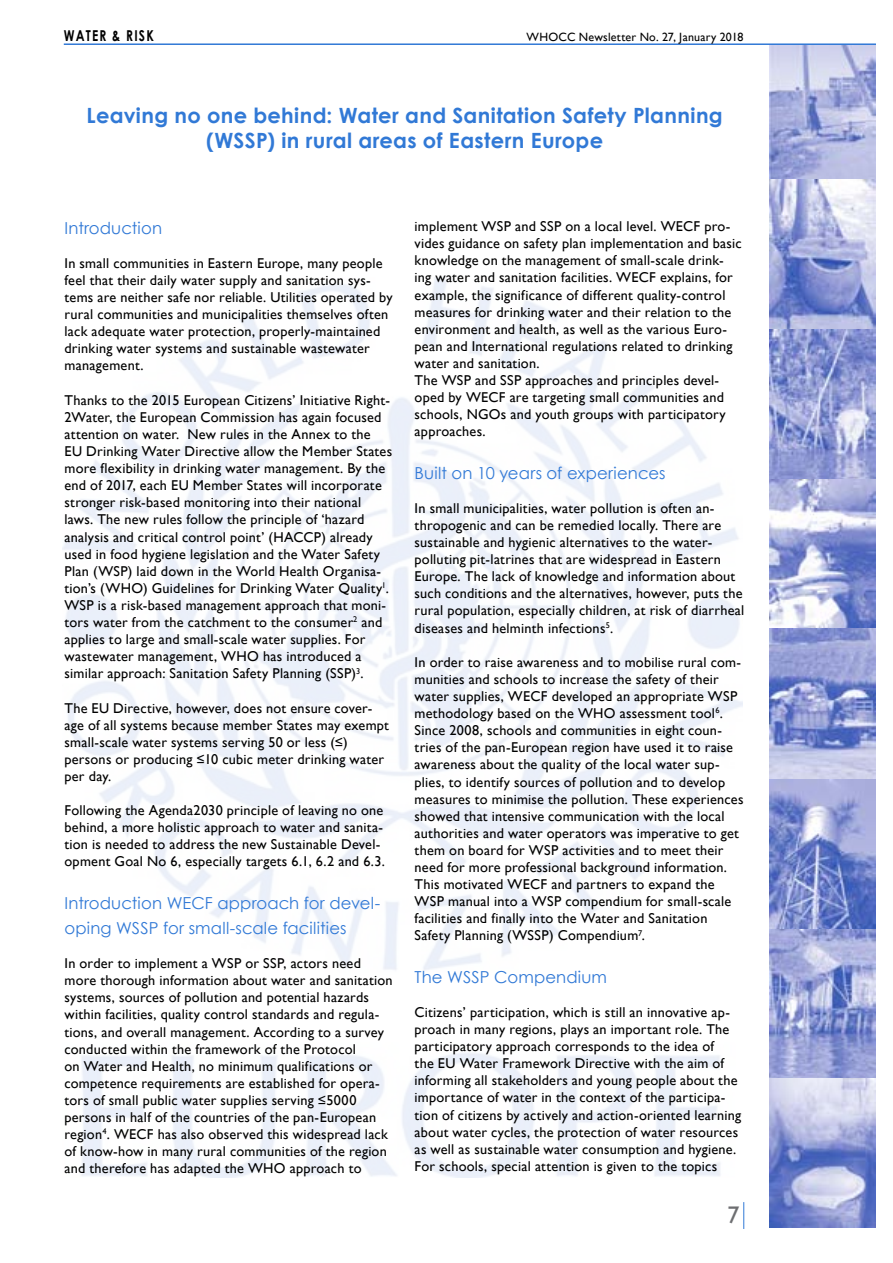
<style>
.page{position:relative;width:893px;height:1263px;background:#fff}
.page>*{position:absolute;margin:0;border:0;box-sizing:border-box;transform-origin:0 0}
.t1{font:24px "Gill Sans";color:#6d6e71}
.t2{font:700 21px/25.2px "Century Gothic";letter-spacing:.015em;color:#3179d6;text-align:center}
.t3{font:16.5px/25.2px "Century Gothic";letter-spacing:.005em;color:#3179d6}
.t4{font:700 15px "Century Gothic";letter-spacing:.1em;color:#000;scale:.8 1}
.t5{font:14.25px/17.1px "Gill Sans";letter-spacing:.015em;color:#000}
.t6{font:12px "Gill Sans";letter-spacing:.02em;color:#000}
</style>
<div class="page">
<img style="left:770px;top:45px;width:106px;height:1183px">
<svg style="left:743px;top:1202px;width:1px;height:27px"></svg>
<hr style="left:64px;top:43px;width:812px;height:2px;background:#3179d6">
<p class="t4" style="left:64px;top:24px;width:114px">WATER &amp; RISK</p>
<p class="t6" style="left:527px;top:30px;width:218px">WHOCC Newsletter No. 27, January 2018</p>
<h2 class="t2" style="left:87px;top:102px;width:638px">Leaving no one behind: Water and Sanitation Safety Planning (WSSP) in rural areas of Eastern Europe</h2>
<p class="t3" style="left:64px;top:215px;width:99px">Introduction</p>
<p class="t5" style="left:64px;top:255px;width:330px">In small communities in Eastern Europe, many people feel that their daily water supply and sanitation sys&shy;tems are neither safe nor reliable. Utilities operated by rural communities and municipalities themselves often lack adequate water protection, properly-maintained drinking water systems and sustainable wastewater management.</p>
<p class="t5" style="left:64px;top:392px;width:329px">Thanks to the 2015 European Citizens’ Initiative Right-2Water, the European Commission has again focused attention on water. New rules in the Annex to the<br>EU Drinking Water Directive allow the Member States more flexibility in drinking water management. By the end of 2017, each EU Member States will incorporate stronger risk-based monitoring into their national laws. The new rules follow the principle of ‘hazard analysis and critical control point’ (HACCP) already used in food hygiene legislation and the Water Safety Plan (WSP) laid down in the World Health Organisa&shy;tion’s (WHO) Guidelines for Drinking Water Quality<sup>1</sup>.<br>WSP is a risk-based management approach that moni&shy;tors water from the catchment to the consumer<sup>2</sup> and applies to large and small-scale water supplies. For wastewater management, WHO has introduced a similar approach: Sanitation Safety Planning (SSP)<sup>3</sup>.</p>
<p class="t5" style="left:65px;top:699px;width:326px">The EU Directive, however, does not ensure cover&shy;age of all systems because member States may exempt small-scale water systems serving 50 or less (≤) persons or producing ≤10 cubic meter drinking water per day.</p>
<p class="t5" style="left:65px;top:802px;width:322px">Following the Agenda2030 principle of leaving no one behind, a more holistic approach to water and sanita&shy;tion is needed to address the new Sustainable Devel&shy;opment Goal No 6, especially targets 6.1, 6.2 and 6.3.</p>
<p class="t3" style="left:64px;top:890px;width:317px">Introduction WECF approach for devel&shy;oping WSSP for small-scale facilities</p>
<p class="t5" style="left:64px;top:955px;width:330px">In order to implement a WSP or SSP, actors need more thorough information about water and sanitation systems, sources of pollution and potential hazards within facilities, quality control standards and regula&shy;tions, and overall management. According to a survey conducted within the framework of the Protocol<br>on Water and Health, no minimum qualifications or competence requirements are established for opera&shy;tors of small public water supplies serving ≤5000 persons in half of the countries of the pan-European region<sup>4</sup>. WECF has also observed this widespread lack of know-how in many rural communities of the region and therefore has adapted the WHO approach to</p>
<p class="t5" style="left:415px;top:218px;width:329px">implement WSP and SSP on a local level. WECF pro&shy;vides guidance on safety plan implementation and basic knowledge on the management of small-scale drink&shy;ing water and sanitation facilities. WECF explains, for example, the significance of different quality-control measures for drinking water and their relation to the environment and health, as well as the various Euro&shy;pean and International regulations related to drinking water and sanitation.<br>The WSP and SSP approaches and principles devel&shy;oped by WECF are targeting small communities and schools, NGOs and youth groups with participatory approaches.</p>
<p class="t3" style="left:415px;top:460px;width:252px">Built on 10 years of experiences</p>
<p class="t5" style="left:415px;top:500px;width:331px">In small municipalities, water pollution is often an&shy;thropogenic and can be remedied locally. There are sustainable and hygienic alternatives to the water&shy;polluting pit-latrines that are widespread in Eastern Europe. The lack of knowledge and information about such conditions and the alternatives, however, puts the rural population, especially children, at risk of diarrheal diseases and helminth infections<sup>5</sup>.</p>
<p class="t5" style="left:415px;top:654px;width:330px">In order to raise awareness and to mobilise rural com&shy;munities and schools to increase the safety of their water supplies, WECF developed an appropriate WSP methodology based on the WHO assessment tool<sup>6</sup>.<br>Since 2008, schools and communities in eight coun&shy;tries of the pan-European region have used it to raise awareness about the quality of the local water sup&shy;plies, to identify sources of pollution and to develop measures to minimise the pollution. These experiences showed that intensive communication with the local authorities and water operators was imperative to get them on board for WSP activities and to meet their need for more professional background information.<br>This motivated WECF and partners to expand the WSP manual into a WSP compendium for small-scale facilities and finally into the Water and Sanitation Safety Planning (WSSP) Compendium<sup>7</sup>.</p>
<p class="t3" style="left:415px;top:964px;width:194px">The WSSP Compendium</p>
<p class="t5" style="left:415px;top:1004px;width:328px">Citizens’ participation, which is still an innovative ap&shy;proach in many regions, plays an important role. The participatory approach corresponds to the idea of<br>the EU Water Framework Directive with the aim of informing all stakeholders and young people about the importance of water in the context of the participa&shy;tion of citizens by actively and action-oriented learning about water cycles, the protection of water resources as well as sustainable water consumption and hygiene.<br>For schools, special attention is given to the topics</p>
<h1 class="t1" style="left:727px;top:1201px;width:13px">7</h1>
</div>
